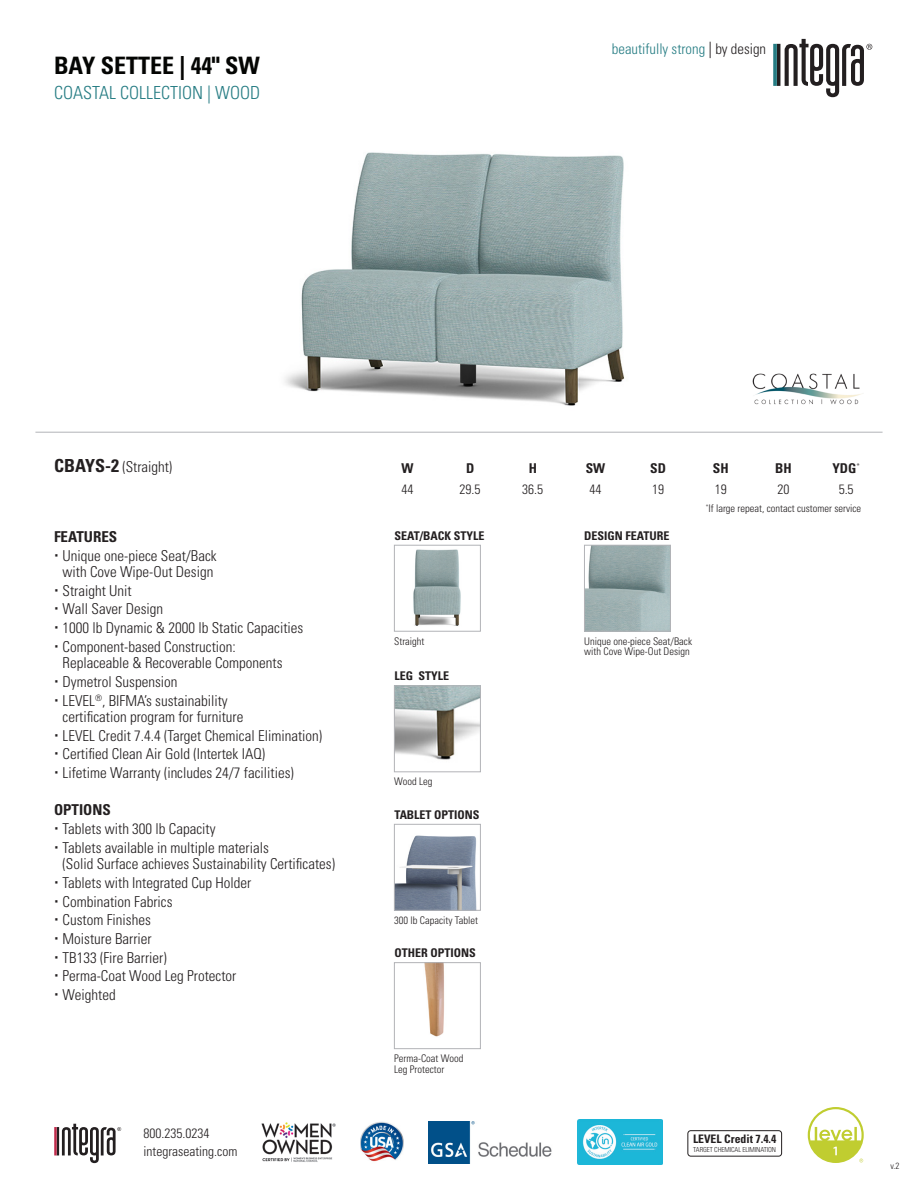
<style>
.page{position:relative;width:918px;height:1188px;background:#fff}
.page>*{position:absolute;margin:0;border:0;box-sizing:border-box;transform-origin:0 0}
.t1{font:700 condensed 24px "Univers LT Std";color:#040503}
.t2{font:300 condensed 18px "Univers LT Std";color:#257c83}
.t3{font:300 condensed 15px/16.5px "Univers LT Std";color:#231f20}
.t4{font:700 condensed 15px "Univers LT Std";color:#231f20}
.t5{font:300 condensed 14.7px "Univers LT Std";color:#257c83}
.t6{font:300 condensed 13.5px/18px "Univers LT Std";color:#231f20}
.t7{font:700 condensed 13.5px "Univers LT Std";color:#231f20}
.t8{font:700 condensed 12px "Univers LT Std";color:#231f20}
.t9{font:700 condensed 11.7px "Univers LT Std";color:#231f20}
.t10{font:300 condensed 10.5px/10.5px "Univers LT Std";color:#231f20}
.t11{font:300 condensed 9px "Univers LT Std";color:#231f20}
.t12{font:300 condensed 6.9px "Univers LT Std";letter-spacing:-.01em;color:#231f20}
.s1{font-size:16.35px;color:#231f20}
.s2{color:#231f20}
.s3{font-weight:700;font-size:18px}
</style>
<div class="page">
<img style="left:752px;top:373px;width:111px;height:32px">
<hr style="left:35px;top:432px;width:848px;height:1px;background:#b2b3b7">
<svg style="left:773px;top:39px;width:99px;height:58px"></svg>
<svg style="left:54px;top:1124px;width:67px;height:39px"></svg>
<img style="left:360px;top:1121px;width:43px;height:41px">
<img style="left:261px;top:1122px;width:74px;height:40px">
<img style="left:577px;top:1120px;width:86px;height:44px">
<img style="left:428px;top:1121px;width:124px;height:42px">
<svg style="left:808px;top:1107px;width:56px;height:56px"></svg>
<div style="left:688px;top:1130px;width:94px;height:27px;border:1px solid #231f20;border-radius:3px"></div>
<img style="left:285px;top:152px;width:340px;height:254px">
<img style="left:396px;top:688px;width:83px;height:72px">
<div style="left:394px;top:686px;width:87px;height:86px;border:1px solid #b2b3b7"></div>
<img style="left:396px;top:835px;width:81px;height:74px">
<div style="left:394px;top:824px;width:87px;height:87px;border:1px solid #b2b3b7"></div>
<img style="left:586px;top:547px;width:83px;height:82px">
<div style="left:584px;top:545px;width:87px;height:86px;border:1px solid #b2b3b7"></div>
<img style="left:413px;top:549px;width:48px;height:77px">
<div style="left:394px;top:545px;width:87px;height:86px;border:1px solid #b2b3b7"></div>
<img style="left:424px;top:964px;width:20px;height:73px">
<div style="left:394px;top:962px;width:87px;height:87px;border:1px solid #b2b3b7"></div>
<p class="t1" style="left:54px;top:50px;width:207px">BAY SETTEE | 44" SW</p>
<p class="t2" style="left:54px;top:82px;width:208px">COASTAL COLLECTION | WOOD</p>
<p class="t5" style="left:612px;top:40px;width:156px">beautifully strong <span class="s1">|</span> <span class="s2">by design</span></p>
<p class="t3" style="left:54px;top:459px;width:120px"><span class="s3">CBAYS-2</span> (Straight)</p>
<p class="t7" style="left:401px;top:460px;width:14px">W</p>
<p class="t7" style="left:466px;top:460px;width:10px">D</p>
<p class="t7" style="left:529px;top:460px;width:10px">H</p>
<p class="t7" style="left:586px;top:460px;width:21px">SW</p>
<p class="t7" style="left:650px;top:460px;width:17px">SD</p>
<p class="t7" style="left:713px;top:460px;width:17px">SH</p>
<p class="t7" style="left:775px;top:460px;width:18px">BH</p>
<p class="t7" style="left:832px;top:460px;width:29px">YDG<sup>*</sup></p>
<p class="t6" style="left:401px;top:480px;width:13px">44</p>
<p class="t6" style="left:460px;top:480px;width:22px">29.5</p>
<p class="t6" style="left:522px;top:480px;width:22px">36.5</p>
<p class="t6" style="left:589px;top:480px;width:13px">44</p>
<p class="t6" style="left:652px;top:480px;width:13px">19</p>
<p class="t6" style="left:715px;top:480px;width:13px">19</p>
<p class="t6" style="left:778px;top:480px;width:13px">20</p>
<p class="t6" style="left:839px;top:480px;width:16px">5.5</p>
<p class="t10" style="left:706px;top:503px;width:157px"><sup>*</sup>If large repeat, contact customer service</p>
<p class="t4" style="left:54px;top:527px;width:65px">FEATURES</p>
<p class="t3" style="left:63px;top:547px;width:156px">Unique one-piece Seat/Back with Cove Wipe-Out Design</p>
<p class="t3" style="left:63px;top:582px;width:71px">Straight Unit</p>
<p class="t3" style="left:63px;top:601px;width:102px">Wall Saver Design</p>
<p class="t3" style="left:63px;top:620px;width:242px">1000 lb Dynamic &amp; 2000 lb Static Capacities</p>
<p class="t3" style="left:63px;top:638px;width:221px">Component-based Construction:<br>Replaceable &amp; Recoverable Components</p>
<p class="t3" style="left:63px;top:673px;width:116px">Dymetrol Suspension</p>
<p class="t3" style="left:63px;top:692px;width:182px">LEVEL<sup>®</sup>, BIFMA’s sustainability certification program for furniture</p>
<p class="t3" style="left:63px;top:727px;width:261px">LEVEL Credit 7.4.4 (Target Chemical Elimination)</p>
<p class="t3" style="left:63px;top:746px;width:204px">Certified Clean Air Gold (Intertek IAQ)</p>
<p class="t3" style="left:63px;top:765px;width:233px">Lifetime Warranty (includes 24/7 facilities)</p>
<p class="t4" style="left:54px;top:801px;width:58px">OPTIONS</p>
<p class="t3" style="left:63px;top:821px;width:154px">Tablets with 300 lb Capacity</p>
<p class="t3" style="left:63px;top:839px;width:274px">Tablets available in multiple materials<br>(Solid Surface achieves Sustainability Certificates)</p>
<p class="t3" style="left:63px;top:874px;width:190px">Tablets with Integrated Cup Holder</p>
<p class="t3" style="left:63px;top:893px;width:111px">Combination Fabrics</p>
<p class="t3" style="left:63px;top:912px;width:90px">Custom Finishes</p>
<p class="t3" style="left:63px;top:930px;width:91px">Moisture Barrier</p>
<p class="t3" style="left:63px;top:949px;width:106px">TB133 (Fire Barrier)</p>
<p class="t3" style="left:63px;top:968px;width:175px">Perma-Coat Wood Leg Protector</p>
<p class="t3" style="left:63px;top:986px;width:55px">Weighted</p>
<p class="t8" style="left:394px;top:528px;width:91px">SEAT/BACK STYLE</p>
<p class="t8" style="left:584px;top:528px;width:87px">DESIGN FEATURE</p>
<p class="t10" style="left:394px;top:636px;width:32px">Straight</p>
<p class="t10" style="left:584px;top:636px;width:109px">Unique one-piece Seat/Back</p>
<p class="t10" style="left:584px;top:646px;width:107px">with Cove Wipe-Out Design</p>
<p class="t8" style="left:394px;top:669px;width:56px">LEG STYLE</p>
<p class="t10" style="left:394px;top:776px;width:40px">Wood Leg</p>
<p class="t8" style="left:394px;top:807px;width:87px">TABLET OPTIONS</p>
<p class="t10" style="left:394px;top:915px;width:85px">300 lb Capacity Tablet</p>
<p class="t8" style="left:394px;top:946px;width:83px">OTHER OPTIONS</p>
<p class="t10" style="left:394px;top:1053px;width:71px">Perma-Coat Wood<br>Leg Protector</p>
<p class="t6" style="left:144px;top:1124px;width:95px">800.235.0234 integraseating.com</p>
<p class="t9" style="left:693px;top:1132px;width:85px">LEVEL Credit 7.4.4</p>
<p class="t12" style="left:693px;top:1145px;width:84px">TARGET CHEMICAL ELIMINATION</p>
<p class="t11" style="left:890px;top:1160px;width:11px">v.2</p>
</div>
